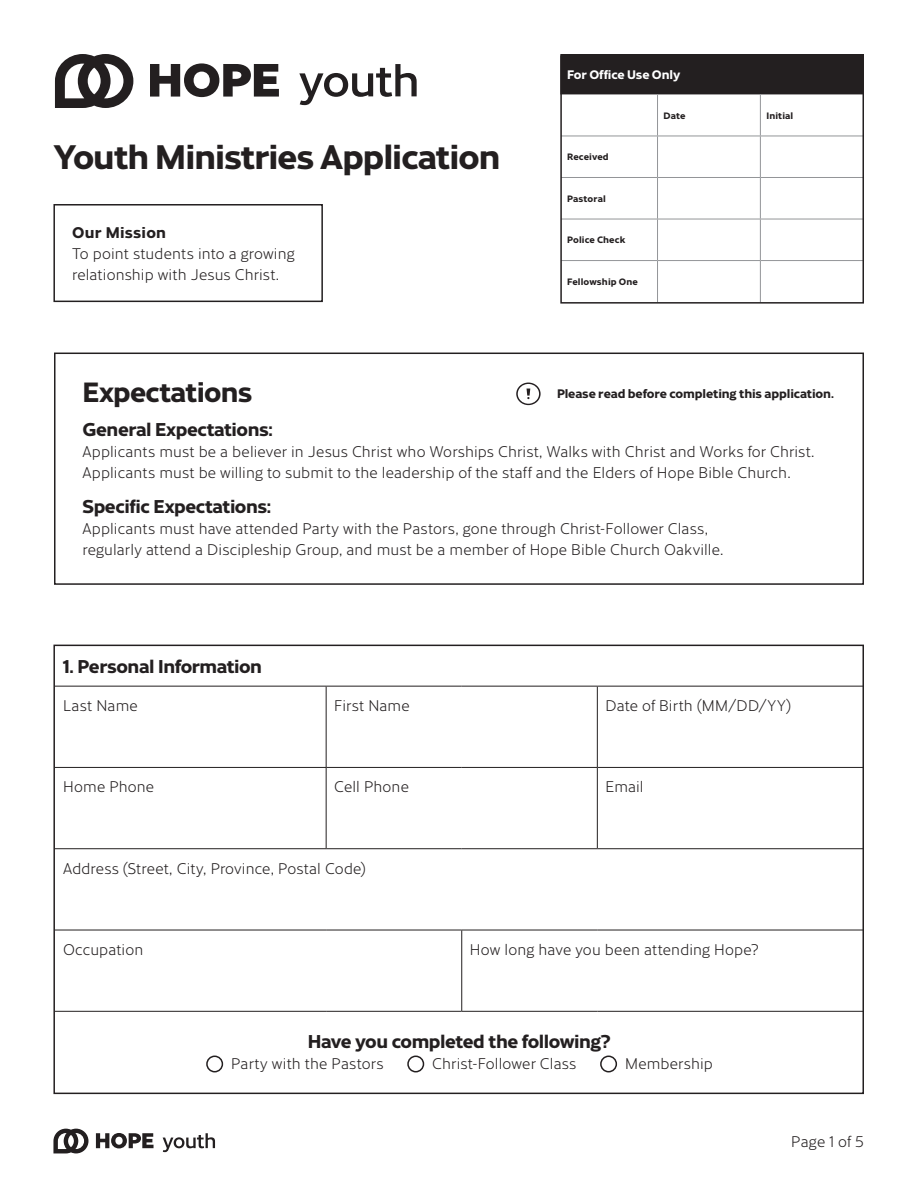
<style>
.page{position:relative;width:918px;height:1188px;background:#fff}
.page>*{position:absolute;margin:0;border:0;box-sizing:border-box;transform-origin:0 0}
.t1{font:700 33px "Cresta";letter-spacing:-.03em;color:#231f20}
.t2{font:700 27px "Cresta";letter-spacing:-.025em;color:#231f20}
.t3{font:700 18px "Cresta";letter-spacing:-.025em;color:#231f20}
.t4{font:300 15px/21px "Cresta";letter-spacing:.01em;color:#231f20}
.t5{font:700 15px "Cresta";letter-spacing:.015em;color:#231f20}
.t6{font:700 12px "Cresta";letter-spacing:-.01em;color:#231f20}
.t7{font:700 12px "Cresta";letter-spacing:-.01em;color:#fff}
.t8{font:700 9px "Cresta";letter-spacing:.015em;color:#231f20}
</style>
<div class="page">
<div style="left:54px;top:353px;width:810px;height:232px;border:2px solid #231f20"></div>
<svg style="left:516px;top:383px;width:25px;height:22px"></svg>
<div style="left:561px;top:56px;width:302px;height:38px;background:#231f20"></div>
<hr style="left:657px;top:94px;width:1px;height:42px;background:#939598">
<hr style="left:760px;top:94px;width:1px;height:42px;background:#939598">
<hr style="left:561px;top:136px;width:97px;height:1px;background:#939598">
<hr style="left:658px;top:136px;width:102px;height:1px;background:#939598">
<hr style="left:657px;top:136px;width:1px;height:41px;background:#939598">
<hr style="left:760px;top:136px;width:103px;height:1px;background:#939598">
<hr style="left:760px;top:136px;width:1px;height:41px;background:#939598">
<hr style="left:561px;top:177px;width:97px;height:1px;background:#939598">
<hr style="left:658px;top:177px;width:102px;height:1px;background:#939598">
<hr style="left:657px;top:178px;width:1px;height:41px;background:#939598">
<hr style="left:760px;top:177px;width:103px;height:1px;background:#939598">
<hr style="left:760px;top:178px;width:1px;height:41px;background:#939598">
<hr style="left:561px;top:219px;width:97px;height:1px;background:#939598">
<hr style="left:658px;top:219px;width:102px;height:1px;background:#939598">
<hr style="left:657px;top:219px;width:1px;height:41px;background:#939598">
<hr style="left:760px;top:219px;width:103px;height:1px;background:#939598">
<hr style="left:760px;top:219px;width:1px;height:41px;background:#939598">
<hr style="left:561px;top:260px;width:97px;height:1px;background:#939598">
<hr style="left:658px;top:260px;width:102px;height:1px;background:#939598">
<hr style="left:657px;top:261px;width:1px;height:41px;background:#939598">
<hr style="left:760px;top:260px;width:103px;height:1px;background:#939598">
<hr style="left:760px;top:261px;width:1px;height:41px;background:#939598">
<div style="left:560px;top:54px;width:304px;height:250px;border:2px solid #231f20"></div>
<hr style="left:55px;top:767px;width:271px;height:1px;background:#231f20">
<hr style="left:326px;top:767px;width:136px;height:1px;background:#231f20">
<hr style="left:462px;top:767px;width:135px;height:1px;background:#231f20">
<hr style="left:597px;top:767px;width:267px;height:1px;background:#231f20">
<hr style="left:55px;top:848px;width:271px;height:1px;background:#231f20">
<hr style="left:326px;top:848px;width:136px;height:1px;background:#231f20">
<hr style="left:462px;top:848px;width:135px;height:1px;background:#231f20">
<hr style="left:597px;top:848px;width:267px;height:1px;background:#231f20">
<hr style="left:55px;top:930px;width:271px;height:1px;background:#231f20">
<hr style="left:326px;top:930px;width:136px;height:1px;background:#231f20">
<hr style="left:462px;top:930px;width:135px;height:1px;background:#231f20">
<hr style="left:597px;top:930px;width:267px;height:1px;background:#231f20">
<hr style="left:55px;top:1011px;width:271px;height:1px;background:#231f20">
<hr style="left:326px;top:1011px;width:136px;height:1px;background:#231f20">
<hr style="left:462px;top:1011px;width:135px;height:1px;background:#231f20">
<hr style="left:597px;top:1011px;width:267px;height:1px;background:#231f20">
<hr style="left:326px;top:687px;width:1px;height:80px;background:#231f20">
<hr style="left:597px;top:687px;width:1px;height:80px;background:#231f20">
<hr style="left:326px;top:768px;width:1px;height:80px;background:#231f20">
<hr style="left:597px;top:768px;width:1px;height:80px;background:#231f20">
<hr style="left:461px;top:930px;width:1px;height:81px;background:#231f20">
<hr style="left:55px;top:686px;width:271px;height:1px;background:#231f20">
<hr style="left:326px;top:686px;width:136px;height:1px;background:#231f20">
<hr style="left:462px;top:686px;width:135px;height:1px;background:#231f20">
<hr style="left:597px;top:686px;width:267px;height:1px;background:#231f20">
<div style="left:206px;top:1056px;width:17px;height:16px;border:2px solid #231f20;border-radius:50%"></div>
<div style="left:407px;top:1056px;width:17px;height:16px;border:2px solid #231f20;border-radius:50%"></div>
<div style="left:600px;top:1056px;width:17px;height:16px;border:2px solid #231f20;border-radius:50%"></div>
<div style="left:53px;top:645px;width:811px;height:449px;border:2px solid #231f20"></div>
<svg style="left:53px;top:1129px;width:36px;height:24px"></svg>
<svg style="left:96px;top:1133px;width:58px;height:15px"></svg>
<svg style="left:163px;top:1133px;width:52px;height:19px"></svg>
<svg style="left:55px;top:54px;width:78px;height:54px"></svg>
<svg style="left:150px;top:63px;width:129px;height:34px"></svg>
<svg style="left:299px;top:64px;width:118px;height:41px"></svg>
<div style="left:53px;top:204px;width:270px;height:98px;border:2px solid #231f20"></div>
<p class="t1" style="left:53px;top:129px;width:449px">Youth Ministries Application</p>
<p class="t5" style="left:72px;top:220px;width:96px">Our Mission</p>
<p class="t4" style="left:72px;top:242px;width:224px">To point students into a growing relationship with Jesus Christ.</p>
<p class="t7" style="left:567px;top:65px;width:115px">For Office Use Only</p>
<p class="t8" style="left:664px;top:108px;width:24px">Date</p>
<p class="t8" style="left:766px;top:108px;width:28px">Initial</p>
<p class="t8" style="left:567px;top:149px;width:43px">Received</p>
<p class="t8" style="left:567px;top:191px;width:40px">Pastoral</p>
<p class="t8" style="left:567px;top:232px;width:60px">Police Check</p>
<p class="t8" style="left:567px;top:274px;width:72px">Fellowship One</p>
<p class="t2" style="left:82px;top:369px;width:171px">Expectations</p>
<p class="t3" style="left:82px;top:414px;width:192px">General Expectations:</p>
<p class="t4" style="left:82px;top:440px;width:734px">Applicants must be a believer in Jesus Christ who Worships Christ, Walks with Christ and Works for Christ.</p>
<p class="t4" style="left:82px;top:461px;width:710px">Applicants must be willing to submit to the leadership of the staff and the Elders of Hope Bible Church.</p>
<p class="t3" style="left:82px;top:491px;width:190px">Specific Expectations:</p>
<p class="t4" style="left:82px;top:517px;width:643px">Applicants must have attended Party with the Pastors, gone through Christ-Follower Class, regularly attend a Discipleship Group, and must be a member of Hope Bible Church Oakville.</p>
<p class="t6" style="left:557px;top:384px;width:279px">Please read before completing this application.</p>
<p class="t3" style="left:63px;top:652px;width:201px">1. Personal Information</p>
<p class="t4" style="left:63px;top:694px;width:76px">Last Name</p>
<p class="t4" style="left:334px;top:694px;width:77px">First Name</p>
<p class="t4" style="left:605px;top:694px;width:187px">Date of Birth (MM/DD/YY)</p>
<p class="t4" style="left:63px;top:775px;width:93px">Home Phone</p>
<p class="t4" style="left:334px;top:775px;width:76px">Cell Phone</p>
<p class="t4" style="left:605px;top:775px;width:40px">Email</p>
<p class="t4" style="left:63px;top:857px;width:304px">Address (Street, City, Province, Postal Code)</p>
<p class="t4" style="left:63px;top:938px;width:82px">Occupation</p>
<p class="t4" style="left:470px;top:938px;width:291px">How long have you been attending Hope?</p>
<p class="t3" style="left:308px;top:1027px;width:305px">Have you completed the following?</p>
<p class="t4" style="left:231px;top:1053px;width:154px">Party with the Pastors</p>
<p class="t4" style="left:432px;top:1053px;width:146px">Christ-Follower Class</p>
<p class="t4" style="left:625px;top:1053px;width:89px">Membership</p>
<p class="t4" style="left:791px;top:1130px;width:74px">Page 1 of 5</p>
</div>
